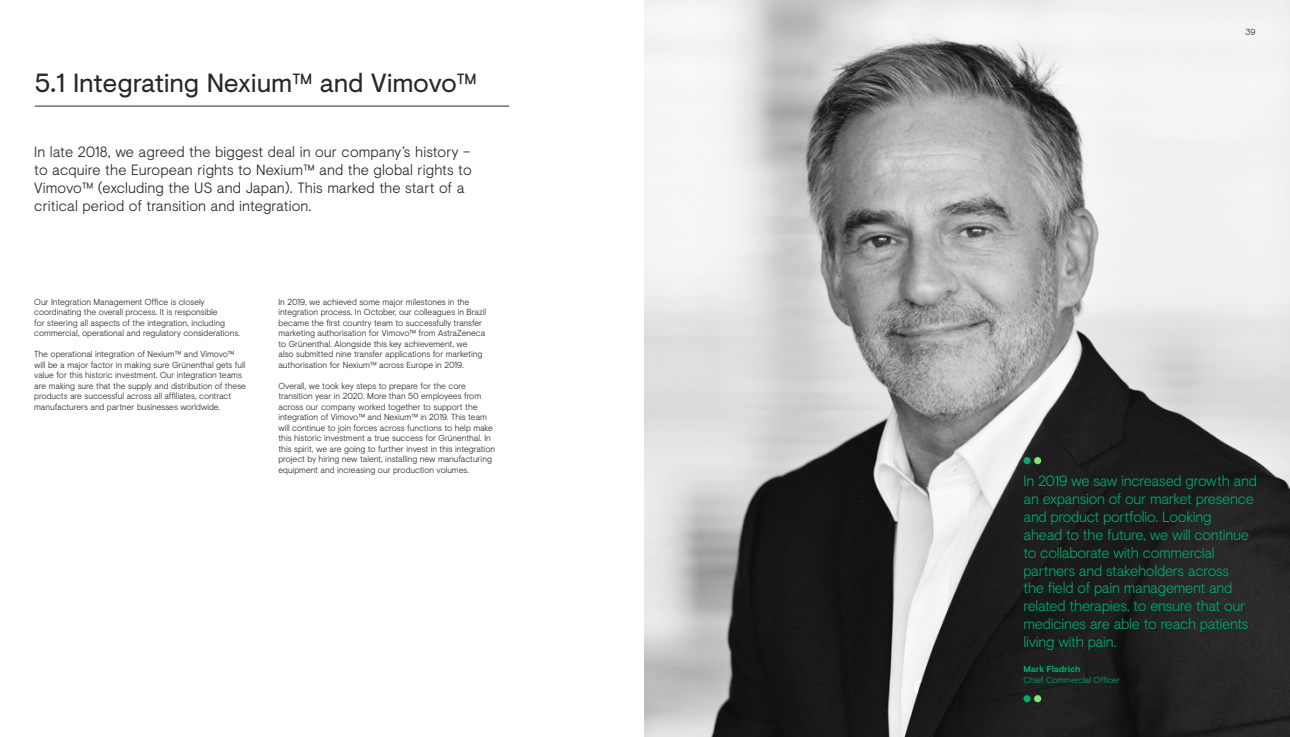
<style>
.page{position:relative;width:1290px;height:737px;background:#fff}
.page>*{position:absolute;margin:0;border:0;box-sizing:border-box;transform-origin:0 0}
.t1{font:26.25px "Visuelt";letter-spacing:-.01em;color:#282827}
.t2{font:300 14.88px/17.8px "Visuelt";letter-spacing:-.02em;color:#00ab69}
.t3{font:300 14.88px/17.8px "Visuelt";letter-spacing:.005em;color:#282827}
.t4{font:300 8.75px/10.5px "Visuelt";letter-spacing:-.005em;color:#282827}
.t5{font:300 8.75px "Visuelt";letter-spacing:-.005em;color:#00ab69}
.t6{font:700 8.75px "Visuelt";letter-spacing:-.005em;color:#00ab69}
</style>
<div class="page">
<img style="left:645px;top:0;width:645px;height:737px">
<hr style="left:35px;top:106px;width:474px;height:1px;background:#282827">
<div style="left:1023px;top:457px;width:7px;height:7px;background:#00ab69;border-radius:50%"></div>
<div style="left:1034px;top:457px;width:7px;height:7px;background:#85e773;border-radius:50%"></div>
<div style="left:1034px;top:695px;width:7px;height:7px;background:#85e773;border-radius:50%"></div>
<div style="left:1023px;top:695px;width:7px;height:7px;background:#00ab69;border-radius:50%"></div>
<h1 class="t1" style="left:35px;top:64px;width:443px">5.1 Integrating Nexium™ and Vimovo™</h1>
<p class="t3" style="left:34px;top:142px;width:439px">In late 2018, we agreed the biggest deal in our company’s history – to acquire the European rights to Nexium™ and the global rights to Vimovo™ (excluding the US and Japan). This marked the start of a critical period of transition and integration.</p>
<p class="t4" style="left:34px;top:296px;width:207px">Our Integration Management Office is closely coordinating the overall process. It is responsible<br>for steering all aspects of the integration, including commercial, operational and regulatory considerations.</p>
<p class="t4" style="left:34px;top:348px;width:213px">The operational integration of Nexium™ and Vimovo™ will be a major factor in making sure Grünenthal gets full value for this historic investment. Our integration teams are making sure that the supply and distribution of these products are successful across all affiliates, contract manufacturers and partner businesses worldwide.</p>
<p class="t4" style="left:278px;top:296px;width:209px">In 2019, we achieved some major milestones in the integration process. In October, our colleagues in Brazil became the first country team to successfully transfer marketing authorisation for Vimovo™ from AstraZeneca to Grünenthal. Alongside this key achievement, we<br>also submitted nine transfer applications for marketing authorisation for Nexium™ across Europe in 2019.</p>
<p class="t4" style="left:278px;top:380px;width:218px">Overall, we took key steps to prepare for the core transition year in 2020. More than 50 employees from across our company worked together to support the integration of Vimovo™ and Nexium™ in 2019. This team will continue to join forces across functions to help make this historic investment a true success for Grünenthal. In this spirit, we are going to further invest in this integration project by hiring new talent, installing new manufacturing equipment and increasing our production volumes.</p>
<p class="t4" style="left:1245px;top:26px;width:11px">39</p>
<p class="t2" style="left:1023px;top:471px;width:235px">In 2019 we saw increased growth and an expansion of our market presence and product portfolio. Looking<br>ahead to the future, we will continue to collaborate with commercial partners and stakeholders across<br>the field of pain management and related therapies, to ensure that our medicines are able to reach patients living with pain.</p>
<p class="t6" style="left:1023px;top:662px;width:59px">Mark Fladrich</p>
<p class="t5" style="left:1023px;top:673px;width:98px">Chief Commercial Officer</p>
</div>
